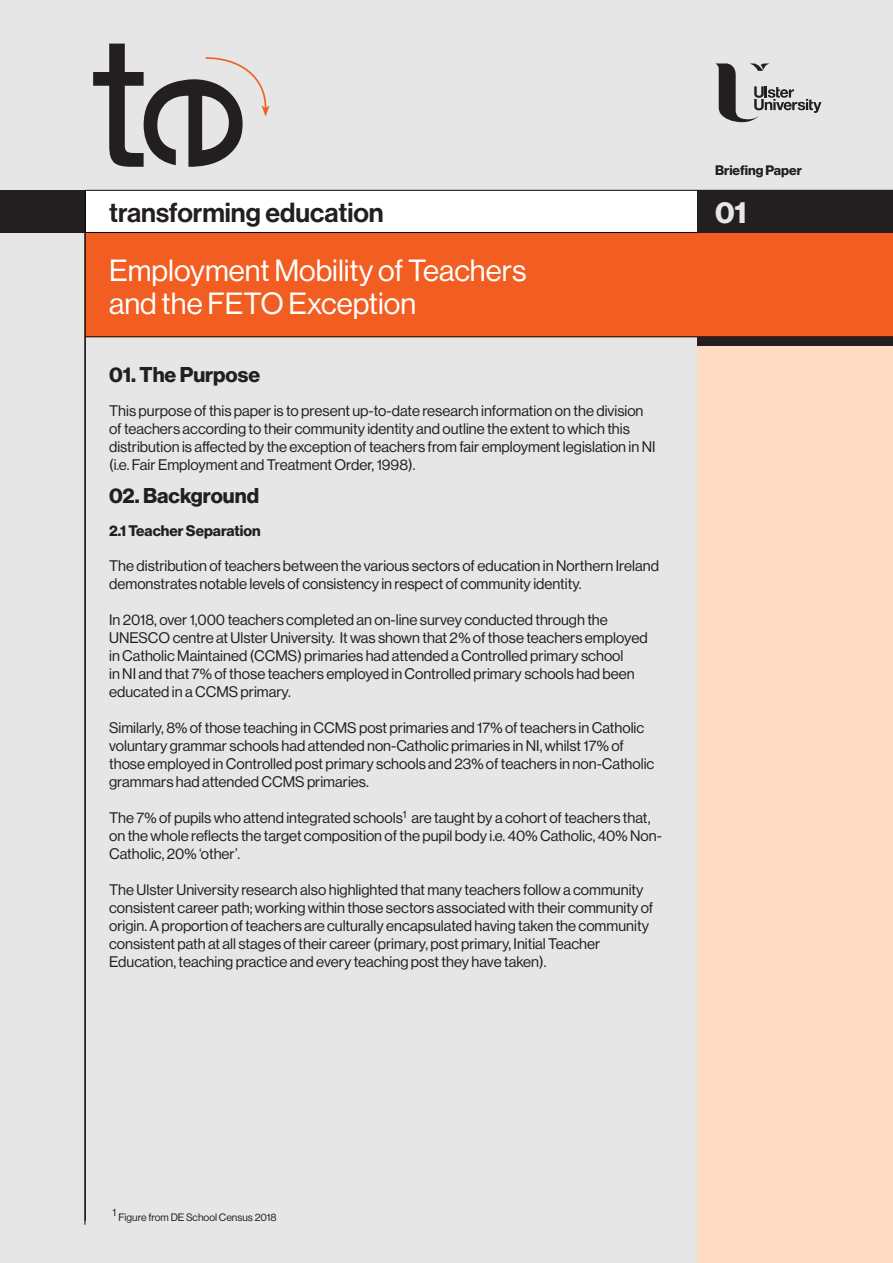
<style>
.page{position:relative;width:893px;height:1263px;background:#e5e6e5}
.page>*{position:absolute;margin:0;border:0;box-sizing:border-box;transform-origin:0 0}
.t1{font:30px/33px "N Haas Grotesk DS Pro 55 Rg";color:#fff}
.t2{font:30px "N Haas Grotesk DS Std 75 Bd";color:#e5e6e5}
.t3{font:27px "N Haas Grotesk DS Std 65 Md";color:#231f20}
.t4{font:21px "N Haas Grotesk DS Std 75 Bd";color:#231f20}
.t5{font:15px/18px "N Haas Grotesk DS Pro 55 Rg";color:#231f20}
.t6{font:15px "N Haas Grotesk DS Std 75 Bd";color:#231f20}
.t7{font:13.5px "N Haas Grotesk DS Std 75 Bd";color:#231f20}
.t8{font:10.5px "N Haas Grotesk DS Pro 55 Rg";color:#231f20}
</style>
<div class="page">
<div style="left:697px;top:337px;width:196px;height:926px;background:#fddbc5"></div>
<hr style="left:85px;top:194px;width:1px;height:1031px;background:#080302">
<div style="left:86px;top:190px;width:618px;height:43px;background:#fff"></div>
<div style="left:0;top:190px;width:85px;height:43px;background:#231f20"></div>
<div style="left:85px;top:232px;width:808px;height:105px;background:#f25e21"></div>
<hr style="left:85px;top:337px;width:808px;height:1px;background:#080302">
<hr style="left:85px;top:190px;width:808px;height:1px;background:#080302">
<hr style="left:85px;top:232px;width:808px;height:1px;background:#080302">
<div style="left:697px;top:190px;width:196px;height:43px;background:#231f20"></div>
<div style="left:697px;top:337px;width:196px;height:8px;background:#231f20"></div>
<svg style="left:93px;top:44px;width:177px;height:123px"></svg>
<svg style="left:715px;top:63px;width:106px;height:59px"></svg>
<hr style="left:85px;top:190px;width:1px;height:1031px;background:#080302">
<p class="t7" style="left:715px;top:162px;width:88px">Briefing Paper</p>
<h2 class="t3" style="left:109px;top:197px;width:276px">transforming education</h2>
<h1 class="t2" style="left:715px;top:195px;width:33px">01</h1>
<h1 class="t1" style="left:109px;top:254px;width:419px">Employment Mobility of Teachers and the FETO Exception</h1>
<h3 class="t4" style="left:109px;top:362px;width:153px">01. The Purpose</h3>
<p class="t5" style="left:109px;top:402px;width:548px">This purpose of this paper is to present up-to-date research information on the division of teachers according to their community identity and outline the extent to which this distribution is affected by the exception of teachers from fair employment legislation in NI (i.e. Fair Employment and Treatment Order, 1998).</p>
<h3 class="t4" style="left:109px;top:484px;width:152px">02. Background</h3>
<p class="t6" style="left:109px;top:522px;width:153px">2.1 Teacher Separation</p>
<p class="t5" style="left:109px;top:557px;width:551px">The distribution of teachers between the various sectors of education in Northern Ireland demonstrates notable levels of consistency in respect of community identity.</p>
<p class="t5" style="left:109px;top:611px;width:540px">In 2018, over 1,000 teachers completed an on-line survey conducted through the UNESCO centre at Ulster University. It was shown that 2% of those teachers employed in Catholic Maintained (CCMS) primaries had attended a Controlled primary school<br>in NI and that 7% of those teachers employed in Controlled primary schools had been educated in a CCMS primary.</p>
<p class="t5" style="left:109px;top:719px;width:547px">Similarly, 8% of those teaching in CCMS post primaries and 17% of teachers in Catholic voluntary grammar schools had attended non-Catholic primaries in NI, whilst 17% of those employed in Controlled post primary schools and 23% of teachers in non-Catholic grammars had attended CCMS primaries.</p>
<p class="t5" style="left:109px;top:809px;width:554px">The 7% of pupils who attend integrated schools<sup>1</sup> are taught by a cohort of teachers that, on the whole reflects the target composition of the pupil body i.e. 40% Catholic, 40% Non-<br>Catholic, 20% ‘other’.</p>
<p class="t5" style="left:109px;top:881px;width:546px">The Ulster University research also highlighted that many teachers follow a community consistent career path; working within those sectors associated with their community of origin. A proportion of teachers are culturally encapsulated having taken the community consistent path at all stages of their career (primary, post primary, Initial Teacher Education, teaching practice and every teaching post they have taken).</p>
<p class="t8" style="left:112px;top:1211px;width:166px">1 Figure from DE School Census 2018</p>
</div>
